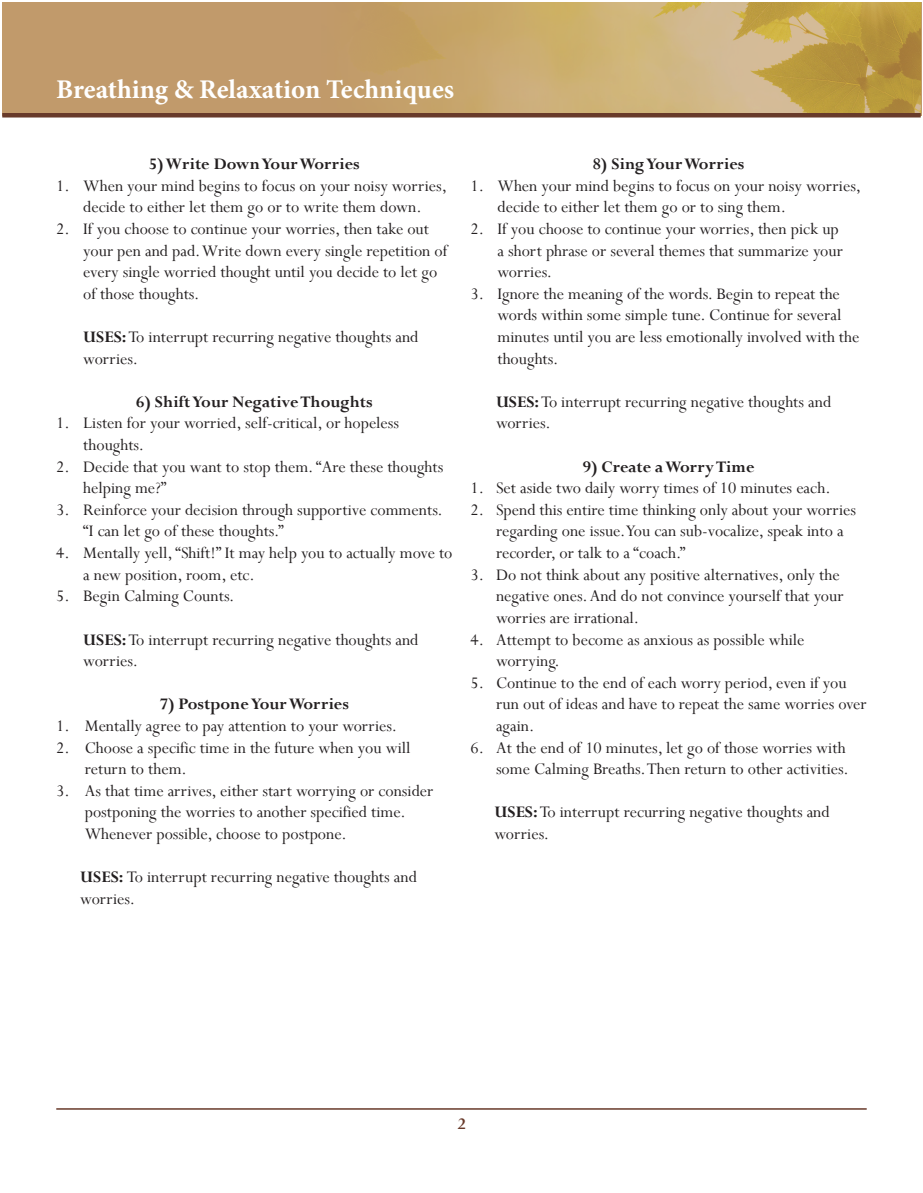
<style>
.page{position:relative;width:923px;height:1193px;background:#fff}
.page>*{position:absolute;margin:0;border:0;box-sizing:border-box;transform-origin:0 0}
.t1{font:700 27px "Minion Pro";color:#fff}
.Endnote_Text{font:18px/21.6px "Perpetua";color:#231f20}
.Endnote_Text-2{font:700 18px "Perpetua";color:#231f20}
.t2{font:700 18px "Perpetua";color:#683a2a}
.s1{font-weight:700}
</style>
<div class="page">
<div style="left:2px;top:2px;width:919px;height:113px;background:#c19a6b"></div>
<hr style="left:56px;top:1108px;width:810px;height:1px;background:#683a2a">
<img style="left:385px;top:2px;width:535px;height:111px">
<hr style="left:2px;top:113px;width:918px;height:4px;background:#683a2a">
<h1 class="t1" style="left:56px;top:70px;width:399px">Breathing &amp; Relaxation Techniques</h1>
<p class="Endnote_Text-2" style="left:149px;top:153px;width:212px">5) Write Down Your Worries</p>
<p class="Endnote_Text" style="left:56px;top:174px;width:392px;text-align:center">1. When your mind begins to focus on your noisy worries, decide to either let them go or to write them down.</p>
<p class="Endnote_Text" style="left:83px;top:218px;width:366px;text-indent:-27px">2. If you choose to continue your worries, then take out your pen and pad. Write down every single repetition of every single worried thought until you decide to let go of those thoughts.</p>
<p class="Endnote_Text" style="left:83px;top:326px;width:337px"><span class="s1">USES:</span> To interrupt recurring negative thoughts and worries.</p>
<p class="Endnote_Text-2" style="left:136px;top:390px;width:238px">6) Shift Your Negative Thoughts</p>
<p class="Endnote_Text" style="left:83px;top:412px;width:317px;text-indent:-27px">1. Listen for your worried, self-critical, or hopeless thoughts.</p>
<p class="Endnote_Text" style="left:83px;top:455px;width:361px;text-indent:-27px">2. Decide that you want to stop them. “Are these thoughts helping me?”</p>
<p class="Endnote_Text" style="left:83px;top:498px;width:361px;text-indent:-27px">3. Reinforce your decision through supportive comments. “I can let go of these thoughts.”</p>
<p class="Endnote_Text" style="left:83px;top:542px;width:371px;text-indent:-27px">4. Mentally yell, “Shift!” It may help you to actually move to a new position, room, etc.</p>
<p class="Endnote_Text" style="left:56px;top:585px;width:180px">5. Begin Calming Counts.</p>
<p class="Endnote_Text" style="left:83px;top:628px;width:337px"><span class="s1">USES:</span> To interrupt recurring negative thoughts and worries.</p>
<p class="Endnote_Text-2" style="left:160px;top:693px;width:191px">7) Postpone Your Worries</p>
<p class="Endnote_Text" style="left:56px;top:714px;width:342px">1. Mentally agree to pay attention to your worries.</p>
<p class="Endnote_Text" style="left:85px;top:736px;width:327px;text-indent:-28px">2. Choose a specific time in the future when you will return to them.</p>
<p class="Endnote_Text" style="left:85px;top:779px;width:350px;text-indent:-28px">3. As that time arrives, either start worrying or consider postponing the worries to another specified time.<br>Whenever possible, choose to postpone.</p>
<p class="Endnote_Text" style="left:80px;top:866px;width:338px"><span class="s1">USES:</span> To interrupt recurring negative thoughts and worries.</p>
<p class="Endnote_Text-2" style="left:592px;top:153px;width:153px">8) Sing Your Worries</p>
<p class="Endnote_Text" style="left:497px;top:174px;width:365px;text-indent:-27px">1. When your mind begins to focus on your noisy worries, decide to either let them go or to sing them.</p>
<p class="Endnote_Text" style="left:497px;top:218px;width:347px;text-indent:-27px">2. If you choose to continue your worries, then pick up a short phrase or several themes that summarize your worries.</p>
<p class="Endnote_Text" style="left:497px;top:282px;width:363px;text-indent:-27px">3. Ignore the meaning of the words. Begin to repeat the words within some simple tune. Continue for several minutes until you are less emotionally involved with the thoughts.</p>
<p class="Endnote_Text" style="left:496px;top:390px;width:337px"><span class="s1">USES:</span> To interrupt recurring negative thoughts and worries.</p>
<p class="Endnote_Text-2" style="left:582px;top:455px;width:173px">9) Create a Worry Time</p>
<p class="Endnote_Text" style="left:470px;top:477px;width:361px">1. Set aside two daily worry times of 10 minutes each.</p>
<p class="Endnote_Text" style="left:496px;top:498px;width:362px;text-indent:-26px">2. Spend this entire time thinking only about your worries regarding one issue. You can sub-vocalize, speak into a recorder, or talk to a “coach.”</p>
<p class="Endnote_Text" style="left:496px;top:563px;width:349px;text-indent:-26px">3. Do not think about any positive alternatives, only the negative ones. And do not convince yourself that your worries are irrational.</p>
<p class="Endnote_Text" style="left:496px;top:628px;width:310px;text-indent:-26px">4. Attempt to become as anxious as possible while worrying.</p>
<p class="Endnote_Text" style="left:496px;top:671px;width:372px;text-indent:-26px">5. Continue to the end of each worry period, even if you run out of ideas and have to repeat the same worries over again.</p>
<p class="Endnote_Text" style="left:470px;top:736px;width:379px;text-align:right">6. At the end of 10 minutes, let go of those worries with some Calming Breaths. Then return to other activities.</p>
<p class="Endnote_Text" style="left:494px;top:801px;width:337px"><span class="s1">USES:</span> To interrupt recurring negative thoughts and worries.</p>
<p class="t2" style="left:457px;top:1112px;width:10px">2</p>
</div>
